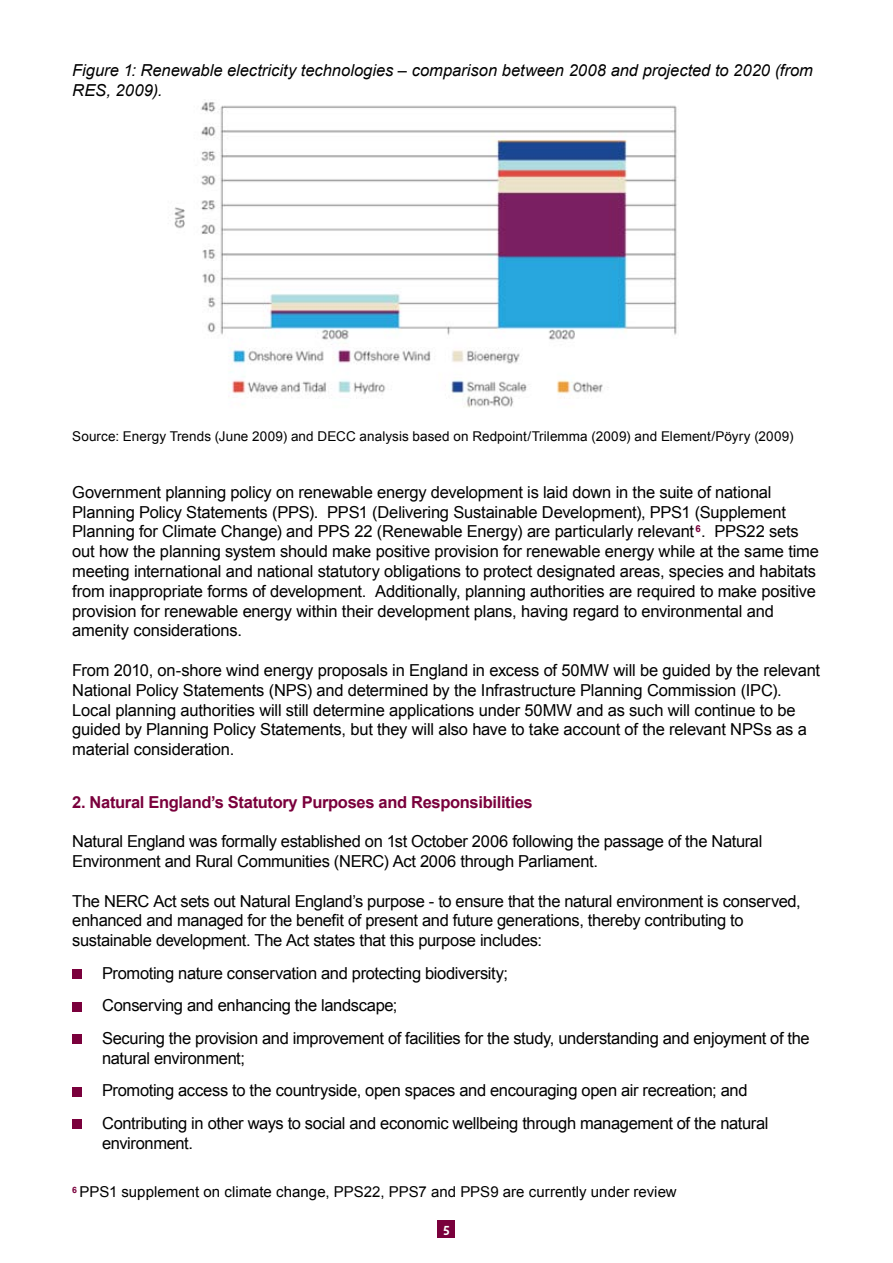
<style>
.page{position:relative;width:893px;height:1263px;background:#fff}
.page>*{position:absolute;margin:0;border:0;box-sizing:border-box;transform-origin:0 0}
.t1{font:16.5px/19.8px "Arial";letter-spacing:-.015em;color:#000}
.t2{font:italic 16.5px/19.8px "Arial";color:#000}
.t3{font:700 16.5px "Arial";letter-spacing:-.02em;color:#7a003c}
.t4{font:15px "Arial";color:#000}
.t5{font:13.5px "Arial";letter-spacing:.005em;color:#000}
.t6{font:600 13.5px "Megano";color:#fff}
</style>
<div class="page">
<div style="left:438px;top:1220px;width:17px;height:17px;background:#7a003c"></div>
<div style="left:72px;top:969px;width:10px;height:10px;background:#7a003c"></div>
<div style="left:72px;top:1002px;width:10px;height:9px;background:#7a003c"></div>
<div style="left:72px;top:1034px;width:10px;height:10px;background:#7a003c"></div>
<div style="left:72px;top:1087px;width:10px;height:9px;background:#7a003c"></div>
<div style="left:72px;top:1119px;width:10px;height:10px;background:#7a003c"></div>
<img style="left:174px;top:99px;width:503px;height:309px">
<p class="t2" style="left:72px;top:60px;width:742px">Figure 1: Renewable electricity technologies – comparison between 2008 and projected to 2020 (from<br>RES, 2009).</p>
<p class="t5" style="left:72px;top:428px;width:723px">Source: Energy Trends (June 2009) and DECC analysis based on Redpoint/Trilemma (2009) and Element/Pöyry (2009)</p>
<p class="t1" style="left:72px;top:482px;width:748px">Government planning policy on renewable energy development is laid down in the suite of national Planning Policy Statements (PPS). PPS1 (Delivering Sustainable Development), PPS1 (Supplement Planning for Climate Change) and PPS 22 (Renewable Energy) are particularly relevant <sup>6</sup>. PPS22 sets out how the planning system should make positive provision for renewable energy while at the same time meeting international and national statutory obligations to protect designated areas, species and habitats from inappropriate forms of development. Additionally, planning authorities are required to make positive provision for renewable energy within their development plans, having regard to environmental and amenity considerations.</p>
<p class="t1" style="left:72px;top:660px;width:749px">From 2010, on-shore wind energy proposals in England in excess of 50MW will be guided by the relevant National Policy Statements (NPS) and determined by the Infrastructure Planning Commission (IPC).<br>Local planning authorities will still determine applications under 50MW and as such will continue to be guided by Planning Policy Statements, but they will also have to take account of the relevant NPSs as a material consideration.</p>
<p class="t3" style="left:72px;top:791px;width:462px">2. Natural England’s Statutory Purposes and Responsibilities</p>
<p class="t1" style="left:72px;top:832px;width:692px">Natural England was formally established on 1st October 2006 following the passage of the Natural<br>Environment and Rural Communities (NERC) Act 2006 through Parliament.</p>
<p class="t1" style="left:72px;top:891px;width:730px">The NERC Act sets out Natural England’s purpose - to ensure that the natural environment is conserved, enhanced and managed for the benefit of present and future generations, thereby contributing to sustainable development. The Act states that this purpose includes:</p>
<p class="t1" style="left:102px;top:963px;width:408px">Promoting nature conservation and protecting biodiversity;</p>
<p class="t1" style="left:102px;top:996px;width:297px">Conserving and enhancing the landscape;</p>
<p class="t1" style="left:102px;top:1028px;width:709px">Securing the provision and improvement of facilities for the study, understanding and enjoyment of the natural environment;</p>
<p class="t1" style="left:102px;top:1081px;width:647px">Promoting access to the countryside, open spaces and encouraging open air recreation; and</p>
<p class="t1" style="left:102px;top:1113px;width:668px">Contributing in other ways to social and economic wellbeing through management of the natural environment.</p>
<p class="t4" style="left:72px;top:1182px;width:606px"><sup>6</sup> PPS1 supplement on climate change, PPS22, PPS7 and PPS9 are currently under review</p>
<p class="t6" style="left:443px;top:1220px;width:8px">5</p>
</div>
